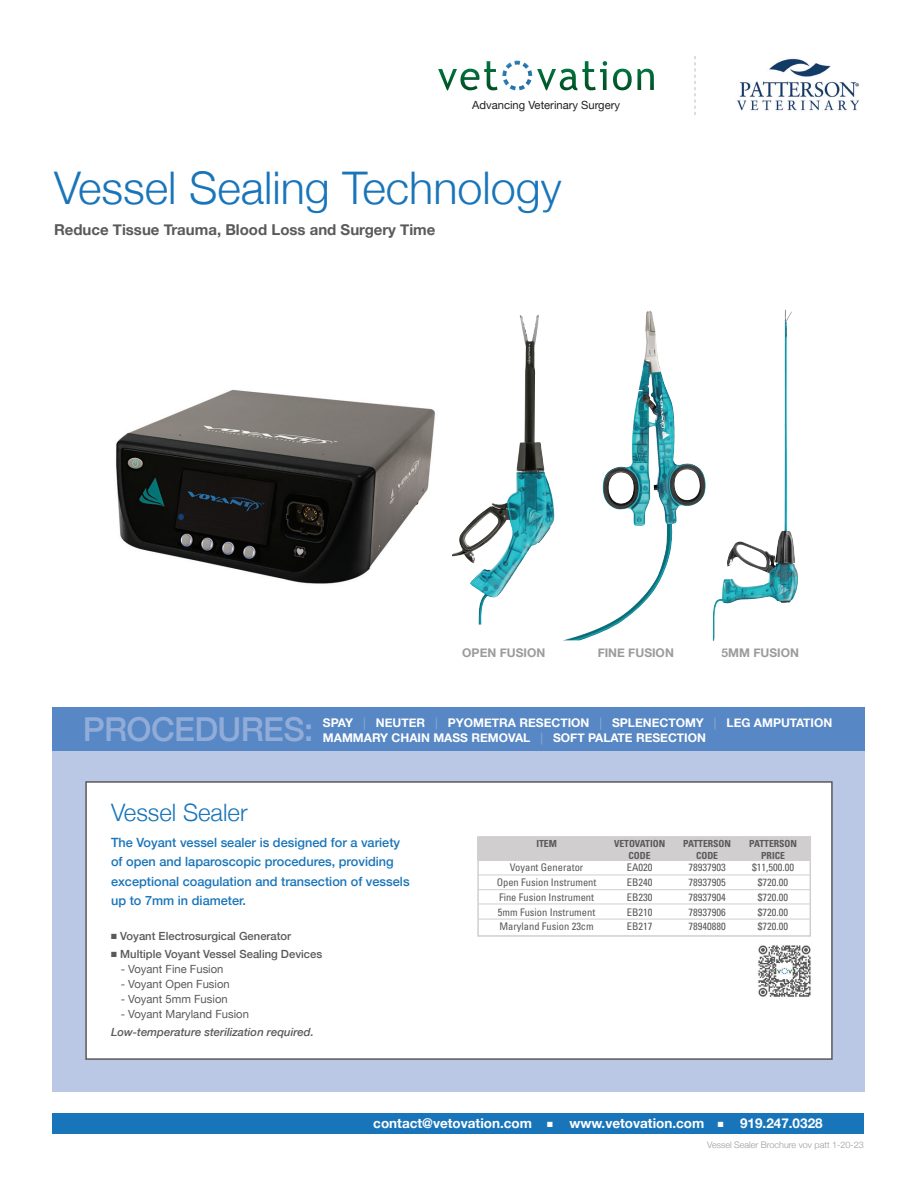
<style>
.page{position:relative;width:918px;height:1188px;background:#fff}
.page>*{position:absolute;margin:0;border:0;box-sizing:border-box;transform-origin:0 0}
.t1{font:300 45px "Helvetica Neue";color:#1975ba}
.t2{font:500 33px "Helvetica Neue";letter-spacing:-.02em;color:#91acd8}
.t3{font:300 24px "Helvetica Neue";color:#1975ba}
.t4{font:700 15px "Helvetica Neue";color:#5a595b}
.t5{font:700 13.5px "Helvetica Neue";color:#fff}
.t6{font:500 12.75px/19.5px "Helvetica Neue";color:#1975ba}
.t7{font:700 12px/15px "Helvetica Neue";color:#fff}
.t8{font:700 12px "Helvetica Neue";color:#9d9a9a}
.t9{font:11.25px "Helvetica Neue";color:#5a595b}
.t10{font:500 11.25px "Helvetica Neue";color:#5a595b}
.t11{font:italic 500 11.25px "Helvetica Neue";color:#5a595b}
.t12{font:11.25px "Helvetica Neue";color:#231f20}
.t13{font:condensed 10.5px "Univers";color:#5a595b}
.t14{font:700 condensed 9.75px "Univers";letter-spacing:-.005em;color:#5a595b}
.t15{font:300 9px "Helvetica Neue";color:#9c999a}
.s1{font-weight:400;color:#91acd8}
</style>
<div class="page">
<div style="left:53px;top:750px;width:812px;height:342px;background:#bac8e5"></div>
<div style="left:85px;top:781px;width:748px;height:279px;background:#fff;border:2px solid #5a595b"></div>
<img style="left:758px;top:945px;width:53px;height:52px">
<div style="left:53px;top:1114px;width:811px;height:20px;background:#1975ba"></div>
<div style="left:53px;top:707px;width:812px;height:44px;background:#5787c4"></div>
<div style="left:478px;top:837px;width:333px;height:24px;background:#d1cecf"></div>
<hr style="left:478px;top:875px;width:333px;height:1px;background:#d1cecf">
<hr style="left:479px;top:904px;width:331px;height:1px;background:#d1cecf">
<hr style="left:478px;top:889px;width:333px;height:1px;background:#d1cecf">
<div style="left:477px;top:836px;width:334px;height:101px;border:2px solid #d1cecf"></div>
<hr style="left:479px;top:919px;width:331px;height:1px;background:#d1cecf">
<img style="left:116px;top:389px;width:320px;height:195px">
<img style="left:603px;top:311px;width:64px;height:287px">
<img style="left:713px;top:310px;width:85px;height:331px">
<img style="left:452px;top:315px;width:85px;height:248px">
<img style="left:736px;top:58px;width:124px;height:53px">
<svg style="left:613px;top:69px;width:41px;height:21px"></svg>
<svg style="left:438px;top:61px;width:169px;height:29px"></svg>
<svg style="left:695px;top:56px;width:1px;height:59px"></svg>
<p class="t12" style="left:472px;top:97px;width:150px">Advancing Veterinary Surgery</p>
<h1 class="t1" style="left:54px;top:151px;width:509px">Vessel Sealing Technology</h1>
<h3 class="t4" style="left:54px;top:218px;width:383px">Reduce Tissue Trauma, Blood Loss and Surgery Time</h3>
<p class="t8" style="left:462px;top:643px;width:84px">OPEN FUSION</p>
<p class="t8" style="left:598px;top:643px;width:78px">FINE FUSION</p>
<p class="t8" style="left:722px;top:643px;width:79px">5MM FUSION</p>
<h2 class="t2" style="left:83px;top:703px;width:232px">PROCEDURES:</h2>
<p class="t7" style="left:323px;top:715px;width:511px">SPAY <span class="s1">|</span> NEUTER <span class="s1">|</span> PYOMETRA RESECTION <span class="s1">|</span> SPLENECTOMY <span class="s1">|</span> LEG AMPUTATION<br>MAMMARY CHAIN MASS REMOVAL <span class="s1">|</span> SOFT PALATE RESECTION</p>
<h3 class="t3" style="left:111px;top:793px;width:138px">Vessel Sealer</h3>
<p class="t6" style="left:111px;top:832px;width:300px">The Voyant vessel sealer is designed for a variety of open and laparoscopic procedures, providing exceptional coagulation and transection of vessels up to 7mm in diameter.</p>
<p class="t10" style="left:111px;top:927px;width:182px">■ Voyant Electrosurgical Generator</p>
<p class="t10" style="left:111px;top:945px;width:213px">■ Multiple Voyant Vessel Sealing Devices</p>
<p class="t9" style="left:121px;top:961px;width:104px">- Voyant Fine Fusion</p>
<p class="t9" style="left:121px;top:976px;width:111px">- Voyant Open Fusion</p>
<p class="t9" style="left:121px;top:991px;width:108px">- Voyant 5mm Fusion</p>
<p class="t9" style="left:121px;top:1006px;width:130px">- Voyant Maryland Fusion</p>
<p class="t11" style="left:111px;top:1023px;width:204px">Low-temperature sterilization required.</p>
<p class="t14" style="left:536px;top:838px;width:22px">ITEM</p>
<p class="t14" style="left:614px;top:838px;width:53px">VETOVATION</p>
<p class="t14" style="left:683px;top:838px;width:49px">PATTERSON</p>
<p class="t14" style="left:749px;top:838px;width:49px">PATTERSON</p>
<p class="t14" style="left:629px;top:849px;width:24px">CODE</p>
<p class="t14" style="left:696px;top:849px;width:24px">CODE</p>
<p class="t14" style="left:761px;top:849px;width:25px">PRICE</p>
<p class="t13" style="left:510px;top:861px;width:75px">Voyant Generator</p>
<p class="t13" style="left:627px;top:861px;width:27px">EA020</p>
<p class="t13" style="left:688px;top:861px;width:39px">78937903</p>
<p class="t13" style="left:752px;top:861px;width:43px">$11,500.00</p>
<p class="t13" style="left:497px;top:876px;width:101px">Open Fusion Instrument</p>
<p class="t13" style="left:627px;top:876px;width:27px">EB240</p>
<p class="t13" style="left:688px;top:876px;width:39px">78937905</p>
<p class="t13" style="left:758px;top:876px;width:32px">$720.00</p>
<p class="t13" style="left:499px;top:891px;width:97px">Fine Fusion Instrument</p>
<p class="t13" style="left:627px;top:891px;width:27px">EB230</p>
<p class="t13" style="left:688px;top:891px;width:39px">78937904</p>
<p class="t13" style="left:758px;top:891px;width:32px">$720.00</p>
<p class="t13" style="left:498px;top:905px;width:99px">5mm Fusion Instrument</p>
<p class="t13" style="left:627px;top:905px;width:27px">EB210</p>
<p class="t13" style="left:688px;top:905px;width:39px">78937906</p>
<p class="t13" style="left:758px;top:905px;width:32px">$720.00</p>
<p class="t13" style="left:499px;top:920px;width:96px">Maryland Fusion 23cm</p>
<p class="t13" style="left:627px;top:920px;width:27px">EB217</p>
<p class="t13" style="left:688px;top:920px;width:39px">78940880</p>
<p class="t13" style="left:758px;top:920px;width:32px">$720.00</p>
<p class="t5" style="left:373px;top:1113px;width:160px">contact@vetovation.com</p>
<p class="t5" style="left:547px;top:1113px;width:277px">■ www.vetovation.com ■ 919.247.0328</p>
<p class="t15" style="left:707px;top:1138px;width:158px">Vessel Sealer Brochure vov patt 1-20-23</p>
</div>
